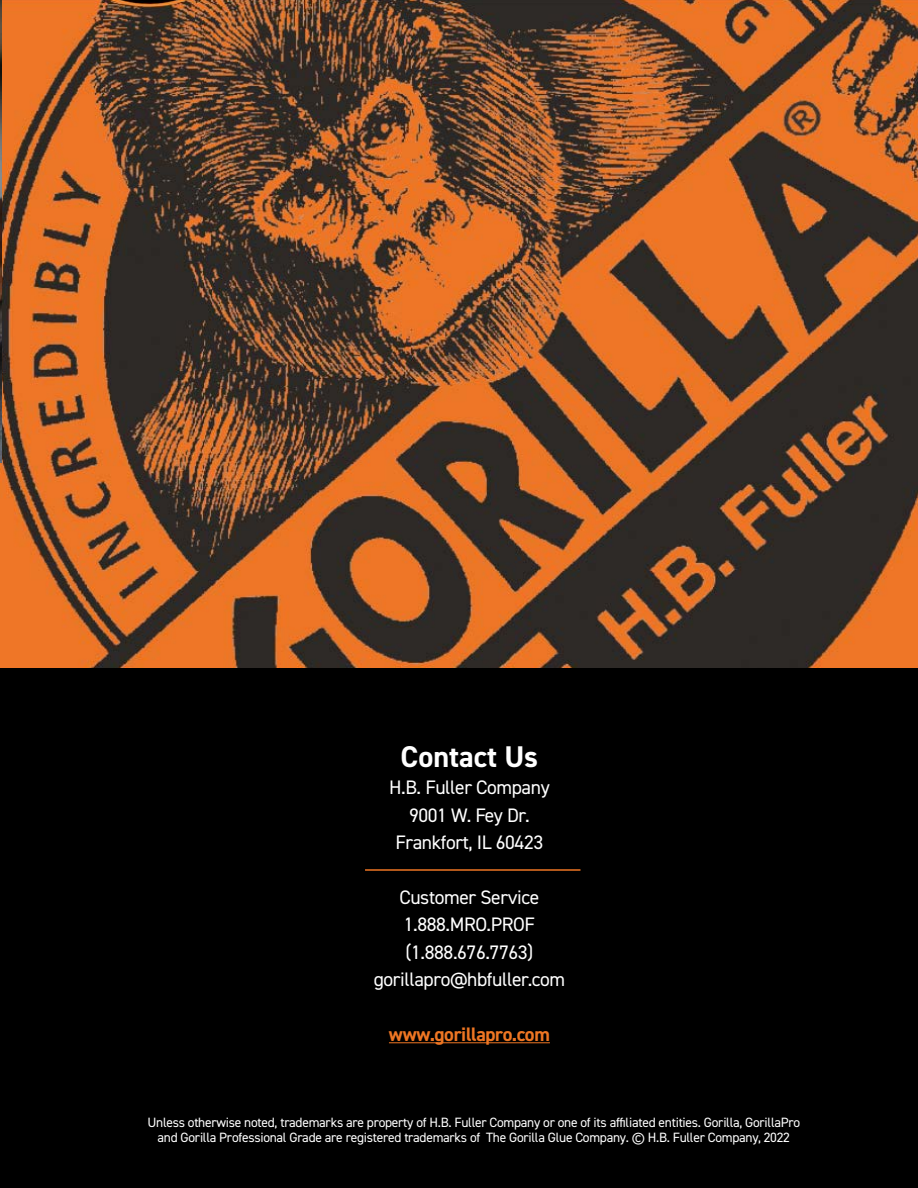
<style>
.page{position:relative;width:918px;height:1188px;background:#000}
.page>*{position:absolute;margin:0;border:0;box-sizing:border-box;transform-origin:0 0}
.t1{font:700 30px "DIN2014";color:#fff}
.t2{font:19.65px/27.5px "DIN2014";letter-spacing:-.02em;color:#fff;text-align:center}
.t3{font:700 19.65px "DIN2014";letter-spacing:-.02em;color:#ee7623}
.t4{font:13.5px/15px "DIN2014";letter-spacing:-.02em;color:#fff;text-align:center}
</style>
<div class="page">
<img style="left:0;top:0;width:918px;height:667px">
<img style="left:0;top:0;width:2px;height:462px">
<hr style="left:389px;top:1042px;width:161px;height:1px;background:#ee7623">
<hr style="left:365px;top:869px;width:215px;height:2px;background:#ee7623">
<h1 class="t1" style="left:401px;top:736px;width:139px">Contact Us</h1>
<h2 class="t2" style="left:389px;top:776px;width:162px">H.B. Fuller Company<br>9001 W. Fey Dr.<br>Frankfort, IL 60423</h2>
<h2 class="t2" style="left:374px;top:885px;width:193px">Customer Service<br>1.888.MRO.PROF (1.888.676.7763) gorillapro@hbfuller.com</h2>
<h2 class="t3" style="left:389px;top:1021px;width:162px">www.gorillapro.com</h2>
<p class="t4" style="left:147px;top:1116px;width:654px">Unless otherwise noted, trademarks are property of H.B. Fuller Company or one of its affiliated entities. Gorilla, GorillaPro and Gorilla Professional Grade are registered trademarks of The Gorilla Glue Company. © H.B. Fuller Company, 2022</p>
</div>
